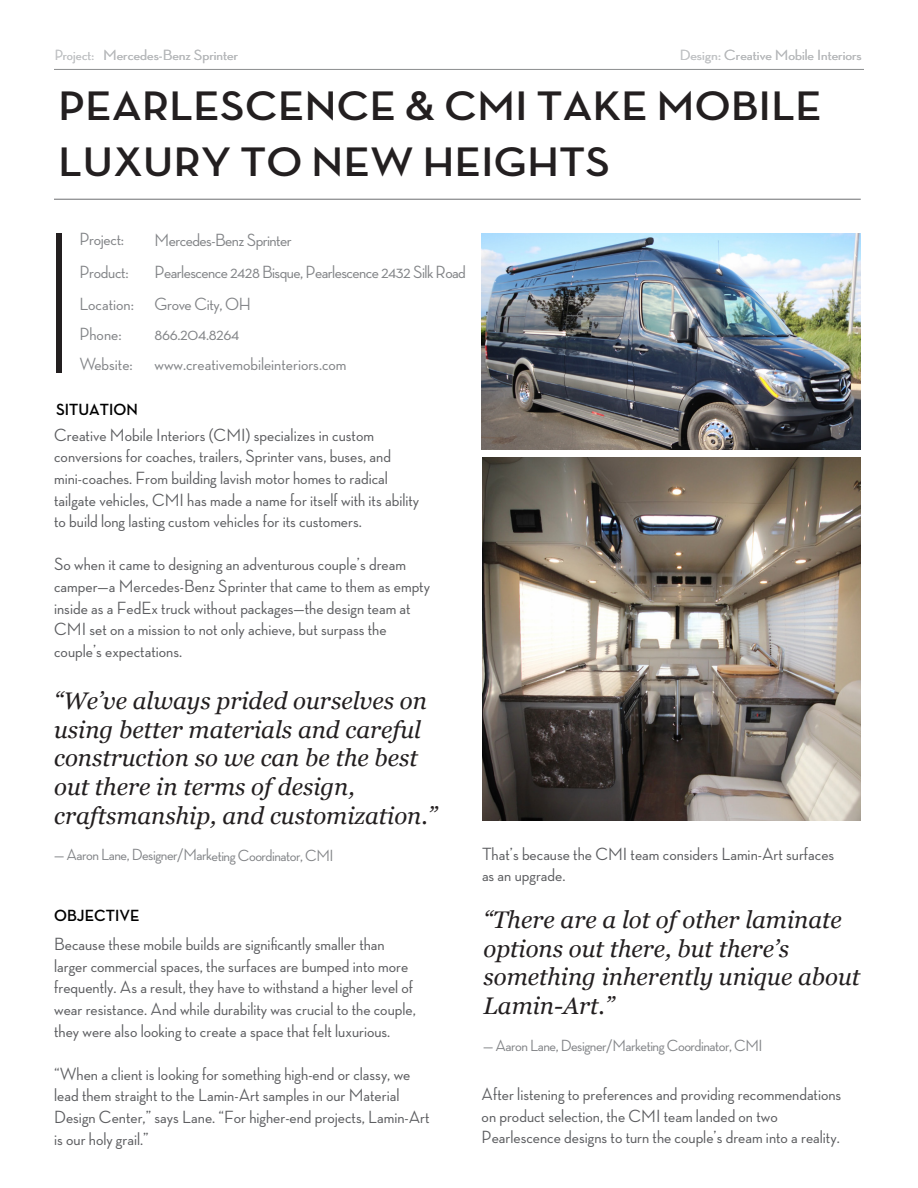
<style>
.page{position:relative;width:918px;height:1188px;background:#fff}
.page>*{position:absolute;margin:0;border:0;box-sizing:border-box;transform-origin:0 0}
.t1{font:700 42px/55.5px "Neutra Disp Exp";letter-spacing:.01em;color:#231f20;scale:1.09 1}
.t2{font:italic 24px/28.8px "Georgia";color:#231f20}
.t3{font:500 18px/21.6px "Neutra Disp Exp";color:#5c5d60}
.t4{font:500 18px/30px "Neutra Disp Exp";letter-spacing:-.02em;color:#828487}
.t5{font:500 18px/30px "Neutra Disp Exp";color:#828487}
.t6{font:500 16.5px "Neutra Disp Exp";letter-spacing:-.03em;color:#828487}
.t7{font:700 16.5px "Neutra Disp Exp";color:#000}
.t8{font:500 15px "Neutra Disp Exp";color:#b8babc;scale:1.09 1}
.t9{font:500 15px "Neutra Disp Exp";letter-spacing:.01em;color:#c2c4c6}
.s1{color:#c2c4c6}
</style>
<div class="page">
<hr style="left:54px;top:69px;width:810px;height:1px;background:#8a8c8e">
<div style="left:56px;top:234px;width:5px;height:139px;background:#231f20"></div>
<hr style="left:54px;top:199px;width:807px;height:1px;background:#6d6e71">
<img style="left:483px;top:458px;width:378px;height:362px">
<img style="left:482px;top:233px;width:379px;height:216px">
<p class="t9" style="left:55px;top:46px;width:41px">Project:</p>
<p class="t8" style="left:103px;top:46px;width:125px">Mercedes-Benz Sprinter</p>
<p class="t8" style="left:680px;top:46px;width:169px"><span class="s1">Design:</span> Creative Mobile Interiors</p>
<h1 class="t1" style="left:59px;top:79px;width:701px">PEARLESCENCE &amp; CMI TAKE MOBILE<br>LUXURY TO NEW HEIGHTS</h1>
<p class="t4" style="left:80px;top:224px;width:46px">Project:</p>
<p class="t4" style="left:154px;top:225px;width:139px">Mercedes-Benz Sprinter</p>
<p class="t4" style="left:80px;top:257px;width:51px">Product:</p>
<p class="t4" style="left:155px;top:257px;width:313px">Pearlescence 2428 Bisque, Pearlescence 2432 Silk Road</p>
<p class="t4" style="left:80px;top:289px;width:173px">Location: Grove City, OH<br>Phone:</p>
<p class="t5" style="left:80px;top:319px;width:269px;text-indent:75px">866.204.8264<br>Website: www.creativemobileinteriors.com</p>
<p class="t7" style="left:56px;top:400px;width:83px">SITUATION</p>
<p class="t3" style="left:54px;top:424px;width:367px">Creative Mobile Interiors (CMI) specializes in custom conversions for coaches, trailers, Sprinter vans, buses, and mini-coaches. From building lavish motor homes to radical tailgate vehicles, CMI has made a name for itself with its ability to build long lasting custom vehicles for its customers.</p>
<p class="t3" style="left:54px;top:554px;width:377px">So when it came to designing an adventurous couple’s dream camper—a Mercedes-Benz Sprinter that came to them as empty inside as a FedEx truck without packages—the design team at CMI set on a mission to not only achieve, but surpass the couple’s expectations.</p>
<h2 class="t2" style="left:54px;top:685px;width:385px">“We’ve always prided ourselves on using better materials and careful construction so we can be the best out there in terms of design, craftsmanship, and customization.”</h2>
<p class="t6" style="left:54px;top:846px;width:281px">— Aaron Lane, Designer/Marketing Coordinator, CMI</p>
<p class="t7" style="left:54px;top:906px;width:87px">OBJECTIVE</p>
<p class="t3" style="left:54px;top:933px;width:363px">Because these mobile builds are significantly smaller than larger commercial spaces, the surfaces are bumped into more frequently. As a result, they have to withstand a higher level of wear resistance. And while durability was crucial to the couple, they were also looking to create a space that felt luxurious.</p>
<p class="t3" style="left:54px;top:1063px;width:377px">“When a client is looking for something high-end or classy, we lead them straight to the Lamin-Art samples in our Material Design Center,” says Lane. “For higher-end projects, Lamin-Art is our holy grail.”</p>
<p class="t3" style="left:482px;top:843px;width:354px">That’s because the CMI team considers Lamin-Art surfaces as an upgrade.</p>
<h2 class="t2" style="left:483px;top:904px;width:378px">“There are a lot of other laminate options out there, but there’s something inherently unique about<br>Lamin-Art.”</h2>
<p class="t6" style="left:483px;top:1036px;width:281px">— Aaron Lane, Designer/Marketing Coordinator, CMI</p>
<p class="t3" style="left:482px;top:1084px;width:361px">After listening to preferences and providing recommendations on product selection, the CMI team landed on two<br>Pearlescence designs to turn the couple’s dream into a reality.</p>
</div>
